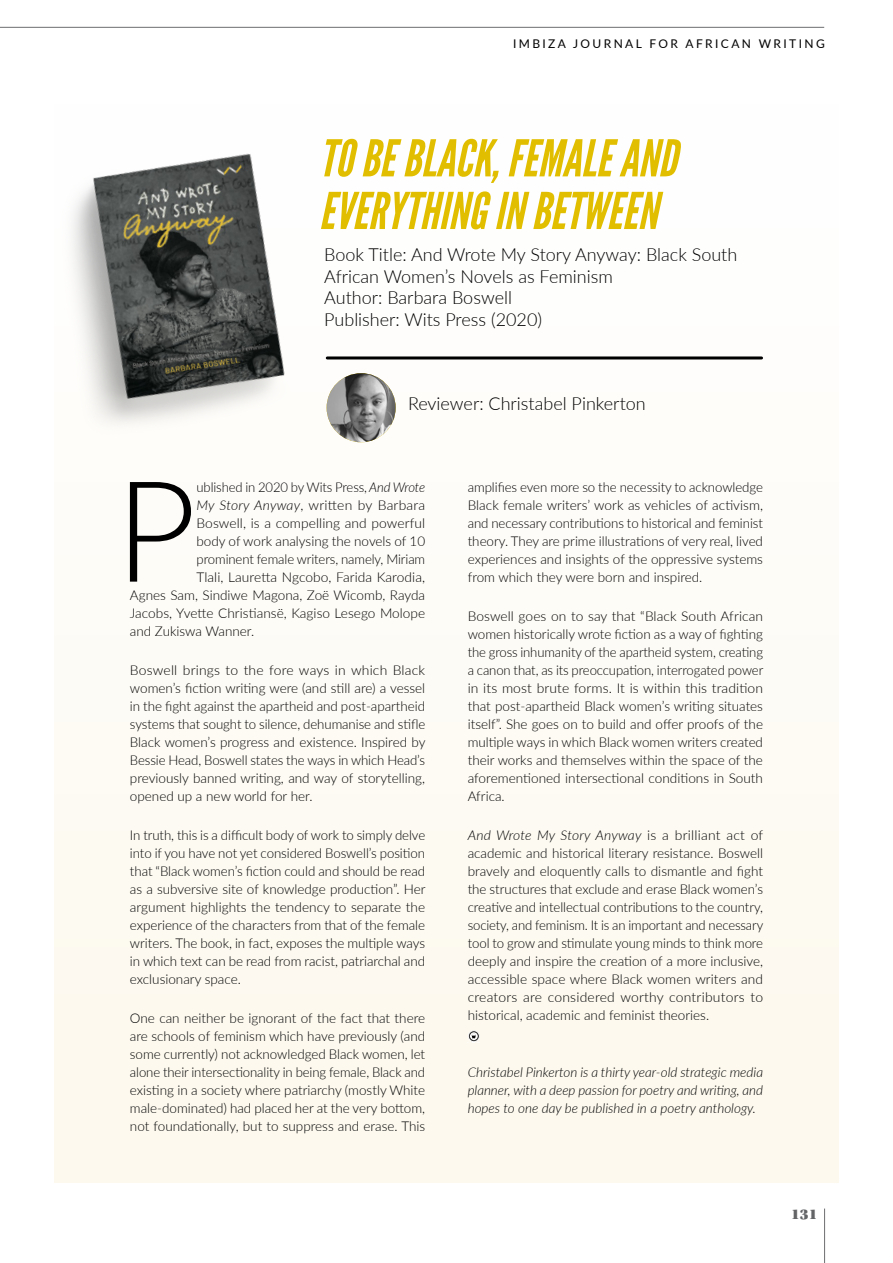
<style>
.page{position:relative;width:893px;height:1263px;background:#fff}
.page>*{position:absolute;margin:0;border:0;box-sizing:border-box;transform-origin:0 0}
.t1{font:300 140.7px "Lato";color:#000}
.t2{font:italic 50.55px/52.7px "League Gothic";color:#e1bf00}
.t3{font:300 18px/21.6px "Lato";color:#000}
.t4{font:15px "Utopia Std Black Headline";color:#636466}
.t5{font:300 13.5px/18px "Lato";color:#000;text-align:justify}
.t6{font:italic 300 13.5px/18px "Lato";color:#000;text-align:justify}
.t7{font:12px "Lato";letter-spacing:.2em;color:#000}
.s1{font-style:italic}
</style>
<div class="page">
<hr style="left:824px;top:1208px;width:1px;height:55px;background:#6d6e71">
<hr style="left:0;top:27px;width:824px;height:1px;background:#6d6e71">
<div style="left:54px;top:104px;width:785px;height:1078px;background:#fdfbf5"></div>
<hr style="left:327px;top:356px;width:435px;height:3px;background:#000">
<img style="left:74px;top:153px;width:288px;height:290px">
<div style="left:468px;top:1031px;width:11px;height:11px;background:#f4f3ef;border-radius:50%"></div>
<div style="left:468px;top:1030px;width:11px;height:12px;border:1px solid #fff;border-radius:50%"></div>
<svg style="left:469px;top:1031px;width:10px;height:10px"></svg>
<img style="left:327px;top:373px;width:69px;height:69px;border-radius:35px">
<p class="t7" style="left:513px;top:35px;width:313px">IMBIZA JOURNAL FOR AFRICAN WRITING</p>
<h2 class="t2" style="left:319px;top:132px;width:359px">TO BE BLACK, FEMALE AND<br>EVERYTHING IN BETWEEN</h2>
<h3 class="t3" style="left:324px;top:243px;width:415px">Book Title: And Wrote My Story Anyway: Black South African Women’s Novels as Feminism<br>Author: Barbara Boswell<br>Publisher: Wits Press (2020)</h3>
<h3 class="t3" style="left:408px;top:393px;width:239px">Reviewer: Christabel Pinkerton</h3>
<h1 class="t1" style="left:115px;top:433px;width:83px">P</h1>
<p class="t5" style="left:197px;top:477px;width:230px">ublished in 2020 by Wits Press, <span class="s1">And Wrote</span></p>
<p class="t5" style="left:197px;top:495px;width:230px"><span class="s1">My Story Anyway</span>, written by Barbara</p>
<p class="t5" style="left:197px;top:513px;width:230px">Boswell, is a compelling and powerful</p>
<p class="t5" style="left:197px;top:531px;width:230px">body of work analysing the novels of 10</p>
<p class="t5" style="left:197px;top:549px;width:230px">prominent female writers, namely, Miriam</p>
<p class="t5" style="left:197px;top:567px;width:230px">Tlali, Lauretta Ngcobo, Farida Karodia,</p>
<p class="t5" style="left:130px;top:585px;width:297px">Agnes Sam, Sindiwe Magona, Zoë Wicomb, Rayda</p>
<p class="t5" style="left:130px;top:603px;width:297px">Jacobs, Yvette Christiansë, Kagiso Lesego Molope</p>
<p class="t5" style="left:130px;top:621px;width:126px">and Zukiswa Wanner.</p>
<p class="t5" style="left:130px;top:660px;width:297px">Boswell brings to the fore ways in which Black women’s fiction writing were (and still are) a vessel in the fight against the apartheid and post-apartheid systems that sought to silence, dehumanise and stifle Black women’s progress and existence. Inspired by Bessie Head, Boswell states the ways in which Head’s previously banned writing, and way of storytelling, opened up a new world for her.</p>
<p class="t5" style="left:130px;top:826px;width:297px">In truth, this is a difficult body of work to simply delve into if you have not yet considered Boswell’s position that “Black women’s fiction could and should be read as a subversive site of knowledge production”. Her argument highlights the tendency to separate the experience of the characters from that of the female writers. The book, in fact, exposes the multiple ways in which text can be read from racist, patriarchal and exclusionary space.</p>
<p class="t5" style="left:130px;top:1009px;width:297px">One can neither be ignorant of the fact that there are schools of feminism which have previously (and some currently) not acknowledged Black women, let alone their intersectionality in being female, Black and existing in a society where patriarchy (mostly White male-dominated) had placed her at the very bottom, not foundationally, but to suppress and erase. This</p>
<p class="t5" style="left:468px;top:477px;width:297px">amplifies even more so the necessity to acknowledge Black female writers’ work as vehicles of activism, and necessary contributions to historical and feminist theory. They are prime illustrations of very real, lived experiences and insights of the oppressive systems from which they were born and inspired.</p>
<p class="t5" style="left:468px;top:606px;width:297px">Boswell goes on to say that “Black South African women historically wrote fiction as a way of fighting the gross inhumanity of the apartheid system, creating a canon that, as its preoccupation, interrogated power in its most brute forms. It is within this tradition that post-apartheid Black women’s writing situates itself”. She goes on to build and offer proofs of the multiple ways in which Black women writers created their works and themselves within the space of the aforementioned intersectional conditions in South Africa.</p>
<p class="t5" style="left:468px;top:826px;width:297px"><span class="s1">And Wrote My Story Anyway</span> is a brilliant act of academic and historical literary resistance. Boswell bravely and eloquently calls to dismantle and fight the structures that exclude and erase Black women’s creative and intellectual contributions to the country, society, and feminism. It is an important and necessary tool to grow and stimulate young minds to think more deeply and inspire the creation of a more inclusive, accessible space where Black women writers and creators are considered worthy contributors to historical, academic and feminist theories.</p>
<p class="t6" style="left:468px;top:1063px;width:297px">Christabel Pinkerton is a thirty year-old strategic media planner, with a deep passion for poetry and writing, and hopes to one day be published in a poetry anthology.</p>
<p class="t4" style="left:791px;top:1207px;width:28px">131</p>
</div>
